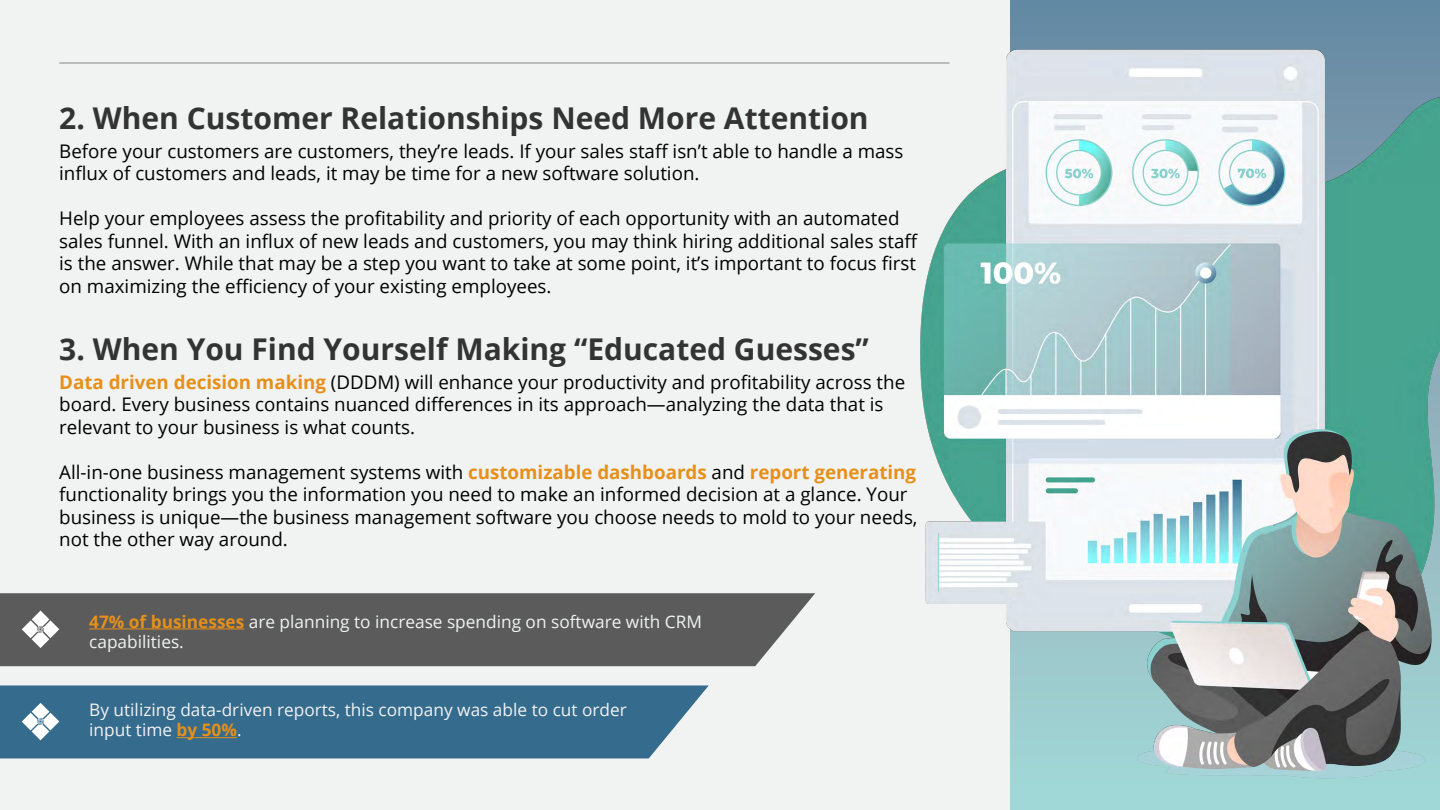
<style>
.page{position:relative;width:1440px;height:810px;background:#f1f2f2}
.page>*{position:absolute;margin:0;border:0;box-sizing:border-box;transform-origin:0 0}
.t1{font:700 30px "Open Sans";color:#333}
.t2{font:18.75px/22.5px "Open Sans";color:#000}
.t3{font:17.25px/20.7px "Open Sans";color:#f1f2f2}
.s1{font-weight:700;color:#e69019}
</style>
<div class="page">
<div style="left:0;top:593px;width:815px;height:73px;background:#5b5b5b"></div>
<svg style="left:22px;top:611px;width:37px;height:37px"></svg>
<hr style="left:89px;top:629px;width:155px;height:1px;background:#e69019">
<div style="left:0;top:685px;width:709px;height:73px;background:#356b8d"></div>
<svg style="left:22px;top:703px;width:37px;height:37px"></svg>
<hr style="left:177px;top:737px;width:60px;height:1px;background:#e69019">
<hr style="left:59px;top:62px;width:891px;height:2px;background:#aaacac">
<img style="left:904px;top:0;width:536px;height:801px">
<h1 class="t1" style="left:59px;top:97px;width:811px">2. When Customer Relationships Need More Attention</h1>
<p class="t2" style="left:59px;top:139px;width:846px">Before your customers are customers, they’re leads. If your sales staff isn’t able to handle a mass influx of customers and leads, it may be time for a new software solution.</p>
<p class="t2" style="left:59px;top:207px;width:860px">Help your employees assess the profitability and priority of each opportunity with an automated sales funnel. With an influx of new leads and customers, you may think hiring additional sales staff is the answer. While that may be a step you want to take at some point, it’s important to focus first on maximizing the efficiency of your existing employees.</p>
<h1 class="t1" style="left:59px;top:328px;width:811px">3. When You Find Yourself Making “Educated Guesses”</h1>
<p class="t2" style="left:59px;top:370px;width:847px"><span class="s1">Data driven decision making</span> (DDDM) will enhance your productivity and profitability across the board. Every business contains nuanced differences in its approach—analyzing the data that is relevant to your business is what counts.</p>
<p class="t2" style="left:59px;top:460px;width:860px">All-in-one business management systems with <span class="s1">customizable dashboards</span> and <span class="s1">report generating </span>functionality brings you the information you need to make an informed decision at a glance. Your business is unique—the business management software you choose needs to mold to your needs, not the other way around.</p>
<p class="t3" style="left:89px;top:611px;width:614px"><span class="s1">47% of businesses</span> are planning to increase spending on software with CRM capabilities.</p>
<p class="t3" style="left:89px;top:699px;width:539px">By utilizing data-driven reports, this company was able to cut order input time <span class="s1">by 50%</span>.</p>
</div>
